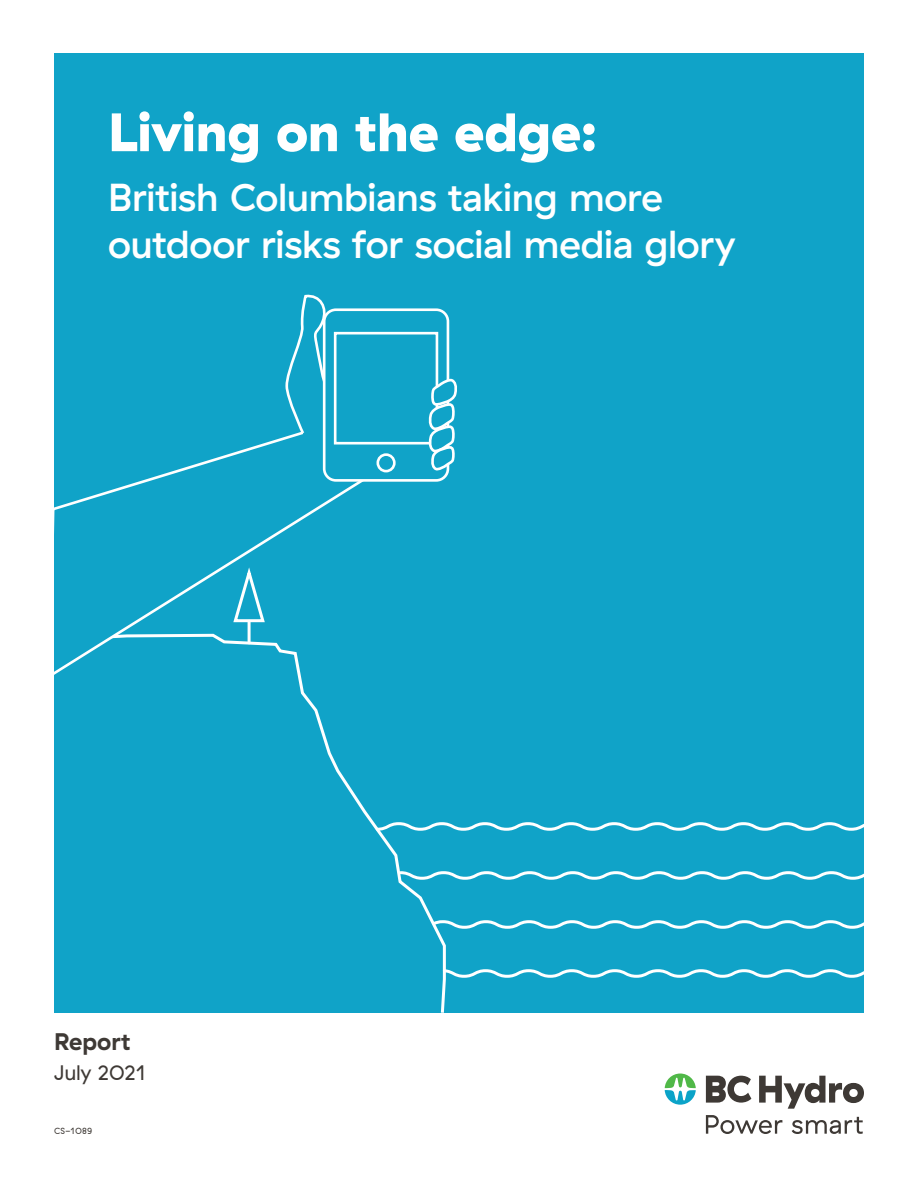
<style>
.page{position:relative;width:918px;height:1188px;background:#fff}
.page>*{position:absolute;margin:0;border:0;box-sizing:border-box;transform-origin:0 0}
.t1{font:900 54px "GT Haptik";letter-spacing:-.005em;color:#fff}
.t2{font:500 39px/46.8px "GT Haptik";letter-spacing:-.01em;color:#fff}
.t3{font:700 24px "GT Haptik";color:#3e3935}
.t4{font:21px "GT Haptik";letter-spacing:-.01em;color:#3e3935}
.t5{font:9px "GT Haptik";letter-spacing:.03em;color:#3e3935}
</style>
<div class="page">
<div style="left:54px;top:53px;width:810px;height:959px;background:#10a3c8"></div>
<svg style="left:298px;top:681px;width:148px;height:331px"></svg>
<svg style="left:441px;top:968px;width:423px;height:11px"></svg>
<svg style="left:430px;top:919px;width:434px;height:11px"></svg>
<svg style="left:397px;top:870px;width:467px;height:11px"></svg>
<svg style="left:374px;top:821px;width:490px;height:11px"></svg>
<svg style="left:54px;top:436px;width:307px;height:245px"></svg>
<svg style="left:287px;top:294px;width:170px;height:189px"></svg>
<svg style="left:231px;top:569px;width:36px;height:55px"></svg>
<hr style="left:248px;top:621px;width:3px;height:22px;background:#fff">
<svg style="left:665px;top:1074px;width:31px;height:31px"></svg>
<svg style="left:706px;top:1076px;width:45px;height:27px"></svg>
<svg style="left:759px;top:1076px;width:105px;height:33px"></svg>
<svg style="left:706px;top:1115px;width:76px;height:19px"></svg>
<svg style="left:792px;top:1117px;width:71px;height:17px"></svg>
<h1 class="t1" style="left:108px;top:97px;width:491px">Living on the edge:</h1>
<p class="t2" style="left:108px;top:175px;width:629px">British Columbians taking more outdoor risks for social media glory</p>
<p class="t3" style="left:54px;top:1027px;width:78px">Report</p>
<p class="t4" style="left:54px;top:1061px;width:93px">July 2021</p>
<p class="t5" style="left:54px;top:1126px;width:40px">CS-1089</p>
</div>
